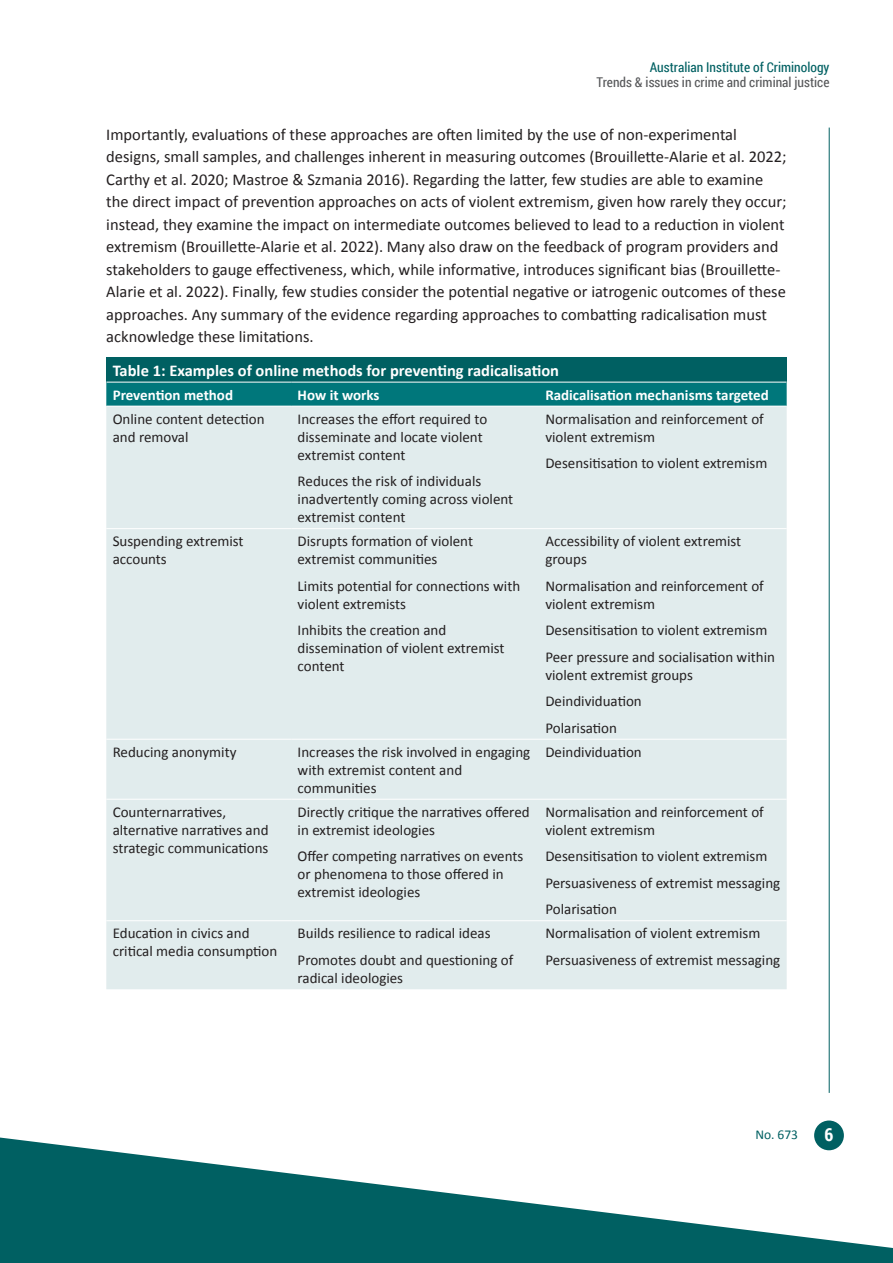
<style>
.page{position:relative;width:893px;height:1263px;background:#fff}
.page>*{position:absolute;margin:0;border:0;box-sizing:border-box;transform-origin:0 0}
.t1{font:700 18px "Roboto Condensed";color:#fff}
.body{font:16.5px/22.5px "Calibri";color:#231f20}
.Table_H1{font:700 16.5px "Calibri";color:#fff}
.Body__table{font:15px/18px "Calibri";color:#231f20}
.Body_table_section_h{font:700 15px "Calibri";color:#fff}
.t2{font:13.5px "Roboto Condensed";color:#57585a}
.t3{font:13.5px "Roboto Condensed";color:#006062}
.t4{font:13.5px "Calibri";color:#006062}
</style>
<div class="page">
<hr style="left:829px;top:128px;width:1px;height:965px;background:#006062">
<div style="left:814px;top:1120px;width:30px;height:30px;background:#006062;border-radius:50%"></div>
<svg style="left:0;top:1137px;width:893px;height:126px;fill:#006062"></svg>
<div style="left:106px;top:357px;width:681px;height:25px;background:#006062"></div>
<div style="left:106px;top:383px;width:681px;height:23px;background:#00777b"></div>
<div style="left:106px;top:407px;width:681px;height:582px;background:#e1eced"></div>
<hr style="left:106px;top:528px;width:185px;height:1px;background:#fff">
<hr style="left:291px;top:528px;width:248px;height:1px;background:#fff">
<hr style="left:539px;top:528px;width:248px;height:1px;background:#fff">
<hr style="left:106px;top:739px;width:185px;height:1px;background:#fff">
<hr style="left:291px;top:739px;width:248px;height:1px;background:#fff">
<hr style="left:539px;top:739px;width:248px;height:1px;background:#fff">
<hr style="left:106px;top:799px;width:185px;height:1px;background:#fff">
<hr style="left:291px;top:799px;width:248px;height:1px;background:#fff">
<hr style="left:539px;top:799px;width:248px;height:1px;background:#fff">
<hr style="left:106px;top:920px;width:185px;height:1px;background:#fff">
<hr style="left:291px;top:920px;width:248px;height:1px;background:#fff">
<hr style="left:539px;top:920px;width:248px;height:1px;background:#fff">
<p class="t3" style="left:650px;top:58px;width:181px">Australian Institute of Criminology</p>
<p class="t2" style="left:597px;top:73px;width:234px">Trends &amp; issues in crime and criminal justice</p>
<p class="body" style="left:106px;top:123px;width:682px">Importantly, evaluations of these approaches are often limited by the use of non-experimental designs, small samples, and challenges inherent in measuring outcomes (Brouillette-Alarie et al. 2022; Carthy et al. 2020; Mastroe &amp; Szmania 2016). Regarding the latter, few studies are able to examine the direct impact of prevention approaches on acts of violent extremism, given how rarely they occur; instead, they examine the impact on intermediate outcomes believed to lead to a reduction in violent extremism (Brouillette-Alarie et al. 2022). Many also draw on the feedback of program providers and stakeholders to gauge effectiveness, which, while informative, introduces significant bias (Brouillette-Alarie et al. 2022). Finally, few studies consider the potential negative or iatrogenic outcomes of these approaches. Any summary of the evidence regarding approaches to combatting radicalisation must acknowledge these limitations.</p>
<p class="Table_H1" style="left:113px;top:360px;width:448px">Table 1: Examples of online methods for preventing radicalisation</p>
<p class="Body_table_section_h" style="left:113px;top:385px;width:122px">Prevention method</p>
<p class="Body_table_section_h" style="left:298px;top:385px;width:83px">How it works</p>
<p class="Body_table_section_h" style="left:545px;top:385px;width:225px">Radicalisation mechanisms targeted</p>
<p class="Body__table" style="left:113px;top:410px;width:153px">Online content detection and removal</p>
<p class="Body__table" style="left:298px;top:410px;width:191px">Increases the effort required to disseminate and locate violent extremist content</p>
<p class="Body__table" style="left:298px;top:472px;width:217px">Reduces the risk of individuals inadvertently coming across violent extremist content</p>
<p class="Body__table" style="left:545px;top:410px;width:220px">Normalisation and reinforcement of violent extremism</p>
<p class="Body__table" style="left:545px;top:454px;width:223px">Desensitisation to violent extremism</p>
<p class="Body__table" style="left:113px;top:532px;width:132px">Suspending extremist accounts</p>
<p class="Body__table" style="left:298px;top:532px;width:177px">Disrupts formation of violent extremist communities</p>
<p class="Body__table" style="left:298px;top:577px;width:224px">Limits potential for connections with violent extremists</p>
<p class="Body__table" style="left:298px;top:621px;width:208px">Inhibits the creation and dissemination of violent extremist content</p>
<p class="Body__table" style="left:545px;top:532px;width:197px">Accessibility of violent extremist groups</p>
<p class="Body__table" style="left:545px;top:577px;width:220px">Normalisation and reinforcement of violent extremism</p>
<p class="Body__table" style="left:545px;top:621px;width:223px">Desensitisation to violent extremism</p>
<p class="Body__table" style="left:545px;top:648px;width:231px">Peer pressure and socialisation within violent extremist groups</p>
<p class="Body__table" style="left:545px;top:692px;width:98px">Deindividuation</p>
<p class="Body__table" style="left:545px;top:719px;width:73px">Polarisation</p>
<p class="Body__table" style="left:113px;top:743px;width:125px">Reducing anonymity</p>
<p class="Body__table" style="left:298px;top:743px;width:234px">Increases the risk involved in engaging with extremist content and communities</p>
<p class="Body__table" style="left:545px;top:743px;width:98px">Deindividuation</p>
<p class="Body__table" style="left:113px;top:803px;width:157px">Counternarratives, alternative narratives and strategic communications</p>
<p class="Body__table" style="left:298px;top:803px;width:234px">Directly critique the narratives offered in extremist ideologies</p>
<p class="Body__table" style="left:545px;top:803px;width:220px">Normalisation and reinforcement of violent extremism</p>
<p class="Body__table" style="left:545px;top:847px;width:223px">Desensitisation to violent extremism</p>
<p class="Body__table" style="left:545px;top:874px;width:236px">Persuasiveness of extremist messaging</p>
<p class="Body__table" style="left:545px;top:900px;width:73px">Polarisation</p>
<p class="Body__table" style="left:298px;top:847px;width:227px">Offer competing narratives on events or phenomena to those offered in extremist ideologies</p>
<p class="Body__table" style="left:113px;top:924px;width:166px">Education in civics and critical media consumption</p>
<p class="Body__table" style="left:298px;top:924px;width:194px">Builds resilience to radical ideas</p>
<p class="Body__table" style="left:298px;top:951px;width:217px">Promotes doubt and questioning of radical ideologies</p>
<p class="Body__table" style="left:545px;top:924px;width:216px">Normalisation of violent extremism</p>
<p class="Body__table" style="left:545px;top:951px;width:236px">Persuasiveness of extremist messaging</p>
<p class="t4" style="left:755px;top:1126px;width:44px">No. 673</p>
<p class="t1" style="left:824px;top:1122px;width:10px">6</p>
</div>
